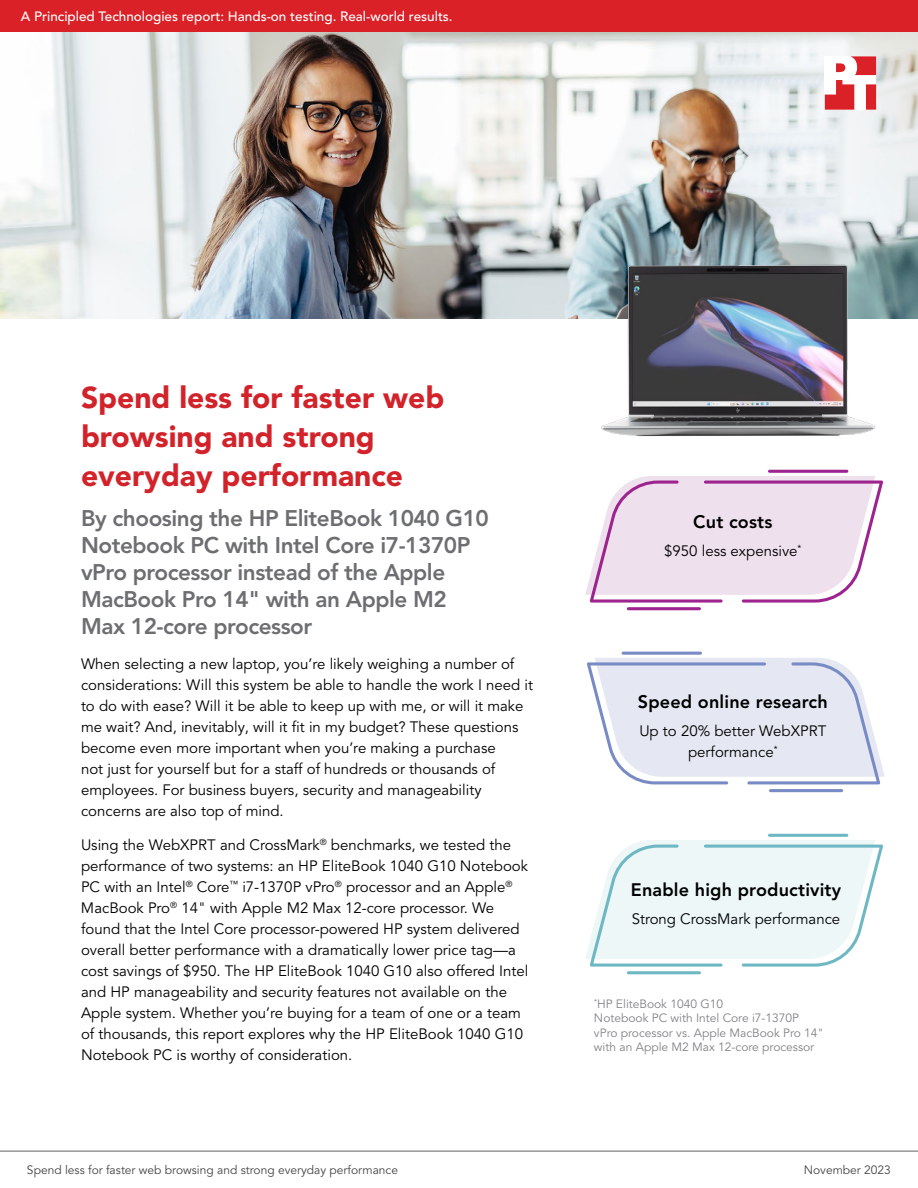
<style>
.page{position:relative;width:918px;height:1188px;background:#fff}
.page>*{position:absolute;margin:0;border:0;box-sizing:border-box;transform-origin:0 0}
.t1{font:900 30px/39px "Avenir LT Pro";color:#d2232a}
.t2{font:800 22.5px/27px "Avenir LT Pro";letter-spacing:-.02em;color:#6d6e71}
.t3{font:800 18px "Avenir LT Pro";letter-spacing:.01em;color:#000}
.t4{font:15px/21px "Avenir LT Pro";color:#000}
.t5{font:500 13.5px "Avenir LT Pro";color:#fff}
.t6{font:12px/14.4px "Avenir LT Pro";color:#808285}
.t7{font:12px "Avenir LT Pro";color:#464547}
</style>
<div class="page">
<img style="left:0;top:33px;width:918px;height:286px">
<hr style="left:768px;top:470px;width:80px;height:3px;background:#9d248f;border-radius:2px">
<hr style="left:627px;top:607px;width:74px;height:3px;background:#9d248f;border-radius:2px">
<svg style="left:585px;top:476px;width:298px;height:127px"></svg>
<hr style="left:622px;top:652px;width:80px;height:3px;background:#798bc5;border-radius:2px">
<hr style="left:769px;top:789px;width:74px;height:3px;background:#798bc5;border-radius:2px">
<svg style="left:587px;top:658px;width:298px;height:126px"></svg>
<hr style="left:768px;top:834px;width:80px;height:3px;background:#6eb8c3;border-radius:2px">
<hr style="left:627px;top:971px;width:74px;height:3px;background:#6eb8c3;border-radius:2px">
<svg style="left:585px;top:840px;width:298px;height:127px"></svg>
<img style="left:598px;top:264px;width:280px;height:173px">
<hr style="left:0;top:1151px;width:918px;height:1px;background:#616264">
<div style="left:0;top:0;width:918px;height:32px;background:#da2128"></div>
<svg style="left:825px;top:56px;width:51px;height:54px"></svg>
<p class="t5" style="left:21px;top:9px;width:433px">A Principled Technologies report: Hands-on testing. Real-world results.</p>
<h1 class="t1" style="left:81px;top:378px;width:365px">Spend less for faster web browsing and strong everyday performance</h1>
<h2 class="t2" style="left:81px;top:505px;width:409px">By choosing the HP EliteBook 1040 G10<br>Notebook PC with Intel Core i7-1370P vPro processor instead of the Apple<br>MacBook Pro 14" with an Apple M2<br>Max 12‑core processor</h2>
<p class="t4" style="left:81px;top:653px;width:454px">When selecting a new laptop, you’re likely weighing a number of considerations: Will this system be able to handle the work I need it to do with ease? Will it be able to keep up with me, or will it make me wait? And, inevitably, will it fit in my budget? These questions become even more important when you’re making a purchase<br>not just for yourself but for a staff of hundreds or thousands of employees. For business buyers, security and manageability concerns are also top of mind.</p>
<p class="t4" style="left:81px;top:835px;width:449px">Using the WebXPRT and CrossMark<sup>®</sup> benchmarks, we tested the performance of two systems: an HP EliteBook 1040 G10 Notebook PC with an Intel<sup>®</sup> Core<sup>™</sup> i7-1370P vPro<sup>®</sup> processor and an Apple<sup>® </sup>MacBook Pro<sup>®</sup> 14" with Apple M2 Max 12-core processor. We found that the Intel Core processor-powered HP system delivered overall better performance with a dramatically lower price tag—a cost savings of $950. The HP EliteBook 1040 G10 also offered Intel and HP manageability and security features not available on the Apple system. Whether you’re buying for a team of one or a team of thousands, this report explores why the HP EliteBook 1040 G10<br>Notebook PC is worthy of consideration.</p>
<p class="t3" style="left:693px;top:511px;width:81px">Cut costs</p>
<p class="t4" style="left:664px;top:541px;width:139px">$950 less expensive<sup>*</sup></p>
<p class="t3" style="left:638px;top:691px;width:191px">Speed online research</p>
<p class="t4" style="left:639px;top:720px;width:189px;text-align:center">Up to 20% better WebXPRT performance<sup>*</sup></p>
<p class="t3" style="left:631px;top:879px;width:212px">Enable high productivity</p>
<p class="t4" style="left:632px;top:909px;width:210px">Strong CrossMark performance</p>
<p class="t6" style="left:594px;top:997px;width:231px"><sup>*</sup>HP EliteBook 1040 G10<br>Notebook PC with Intel Core i7-1370P vPro processor vs. Apple MacBook Pro 14" with an Apple M2 Max 12‑core processor</p>
<p class="t7" style="left:27px;top:1163px;width:373px">Spend less for faster web browsing and strong everyday performance</p>
<p class="t7" style="left:804px;top:1163px;width:89px">November 2023</p>
</div>
